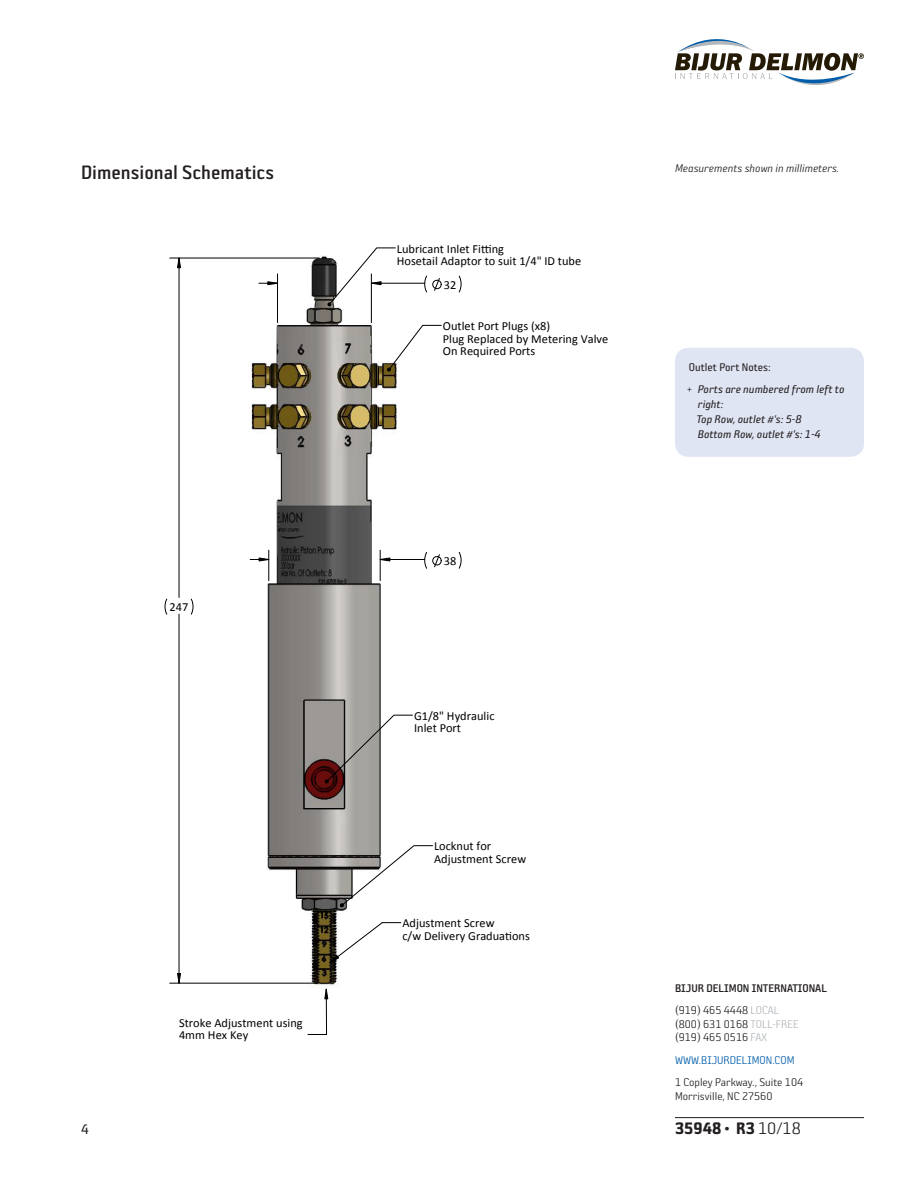
<style>
.page{position:relative;width:918px;height:1188px;background:#fff}
.page>*{position:absolute;margin:0;border:0;box-sizing:border-box;transform-origin:0 0}
._03-Header{font:21px "Sophisto C Gauge";color:#231f20}
.t1{font:18px "Sophisto E Gauge";color:#231f20}
.t2{font:15px "Sophisto B Gauge";color:#231f20}
.t3{font:12.3px/12.6px "Calibri";color:#000}
.t4{font:12px/13.5px "Sophisto A Gauge";color:#231f20}
.t5{font:12px/15px "Sophisto B Italic";color:#231f20}
._10-Table-Caption{font:12px "Sophisto A Italic";color:#231f20}
.t6{font:12px "Sophisto C Gauge";color:#231f20}
.t7{font:12px "Sophisto A Gauge";color:#015dab}
._10-Table-Caption-2{font:12px "Sophisto B Gauge";color:#231f20}
.s1{font-family:"Sophisto A Gauge"}
.s2{color:#b2b7bb}
</style>
<div class="page">
<hr style="left:675px;top:1117px;width:189px;height:1px;background:#231f20">
<svg style="left:675px;top:39px;width:189px;height:46px"></svg>
<img style="left:164px;top:256px;width:298px;height:779px">
<svg style="left:340px;top:845px;width:93px;height:62px"></svg>
<svg style="left:325px;top:715px;width:88px;height:68px"></svg>
<svg style="left:387px;top:325px;width:55px;height:47px"></svg>
<hr style="left:326px;top:989px;width:1px;height:45px;background:#000">
<svg style="left:308px;top:1034px;width:19px;height:1px"></svg>
<svg style="left:459px;top:275px;width:2px;height:18px"></svg>
<hr style="left:380px;top:550px;width:1px;height:31px;background:#000">
<hr style="left:269px;top:550px;width:1px;height:31px;background:#000">
<hr style="left:371px;top:283px;width:54px;height:1px;background:#000">
<hr style="left:371px;top:274px;width:1px;height:49px;background:#000">
<hr style="left:277px;top:274px;width:1px;height:49px;background:#000">
<svg style="left:424px;top:275px;width:18px;height:18px"></svg>
<hr style="left:380px;top:559px;width:45px;height:1px;background:#000">
<svg style="left:424px;top:552px;width:18px;height:17px"></svg>
<svg style="left:459px;top:552px;width:3px;height:17px"></svg>
<svg style="left:165px;top:598px;width:2px;height:17px"></svg>
<svg style="left:191px;top:598px;width:2px;height:17px"></svg>
<hr style="left:170px;top:258px;width:149px;height:1px;background:#000">
<hr style="left:170px;top:983px;width:147px;height:1px;background:#000">
<hr style="left:179px;top:258px;width:1px;height:339px;background:#000">
<hr style="left:179px;top:614px;width:1px;height:369px;background:#000">
<svg style="left:177px;top:973px;width:4px;height:11px"></svg>
<svg style="left:250px;top:557px;width:19px;height:5px"></svg>
<svg style="left:380px;top:557px;width:10px;height:5px"></svg>
<svg style="left:324px;top:989px;width:4px;height:10px"></svg>
<svg style="left:259px;top:281px;width:18px;height:4px"></svg>
<svg style="left:327px;top:247px;width:69px;height:59px"></svg>
<svg style="left:177px;top:257px;width:4px;height:11px"></svg>
<svg style="left:329px;top:922px;width:72px;height:41px"></svg>
<div style="left:675px;top:348px;width:189px;height:109px;background:#e0e5f3;border-radius:14px"></div>
<p class="_03-Header" style="left:81px;top:160px;width:195px">Dimensional Schematics</p>
<p class="t3" style="left:170px;top:601px;width:20px">247</p>
<p class="t3" style="left:179px;top:1016px;width:125px">Stroke Adjustment using</p>
<p class="t3" style="left:179px;top:1029px;width:71px">4mm Hex Key</p>
<p class="t3" style="left:397px;top:242px;width:186px">Lubricant Inlet Fitting<br>Hosetail Adaptor to suit 1/4" ID tube</p>
<p class="t3" style="left:444px;top:278px;width:14px">32</p>
<p class="t3" style="left:443px;top:320px;width:109px">Outlet Port Plugs (x8)</p>
<p class="t3" style="left:443px;top:332px;width:167px">Plug Replaced by Metering Valve</p>
<p class="t3" style="left:443px;top:345px;width:94px">On Required Ports</p>
<p class="t3" style="left:444px;top:554px;width:14px">38</p>
<p class="t3" style="left:414px;top:709px;width:82px">G1/8" Hydraulic</p>
<p class="t3" style="left:414px;top:722px;width:49px">Inlet Port</p>
<p class="t3" style="left:434px;top:840px;width:59px">Locknut for</p>
<p class="t3" style="left:434px;top:853px;width:94px">Adjustment Screw</p>
<p class="t3" style="left:402px;top:917px;width:94px">Adjustment Screw</p>
<p class="t3" style="left:402px;top:930px;width:129px">c/w Delivery Graduations</p>
<p class="_10-Table-Caption" style="left:675px;top:161px;width:166px">Measurements shown in millimeters.</p>
<p class="_10-Table-Caption-2" style="left:689px;top:360px;width:84px">Outlet Port Notes:</p>
<p class="t5" style="left:697px;top:381px;width:149px;text-indent:-9px"><span class="s1">+</span> Ports are numbered from left to right:<br>Top Row, outlet #'s: 5-8<br>Bottom Row, outlet #'s: 1-4</p>
<p class="t6" style="left:675px;top:981px;width:153px">BIJUR DELIMON INTERNATIONAL</p>
<p class="t4" style="left:675px;top:1003px;width:125px">(919) 465 4448 <span class="s2">LOCAL </span>(800) 631 0168 <span class="s2">TOLL-FREE </span>(919) 465 0516 <span class="s2">FAX</span></p>
<p class="t7" style="left:675px;top:1053px;width:121px">WWW.BIJURDELIMON.COM</p>
<p class="t4" style="left:675px;top:1075px;width:130px">1 Copley Parkway., Suite 104<br>Morrisville, NC 27560</p>
<p class="t2" style="left:81px;top:1121px;width:9px">4</p>
<h2 class="t1" style="left:675px;top:1118px;width:127px">35948 • R3 <span class="s1">10/18</span></h2>
</div>
